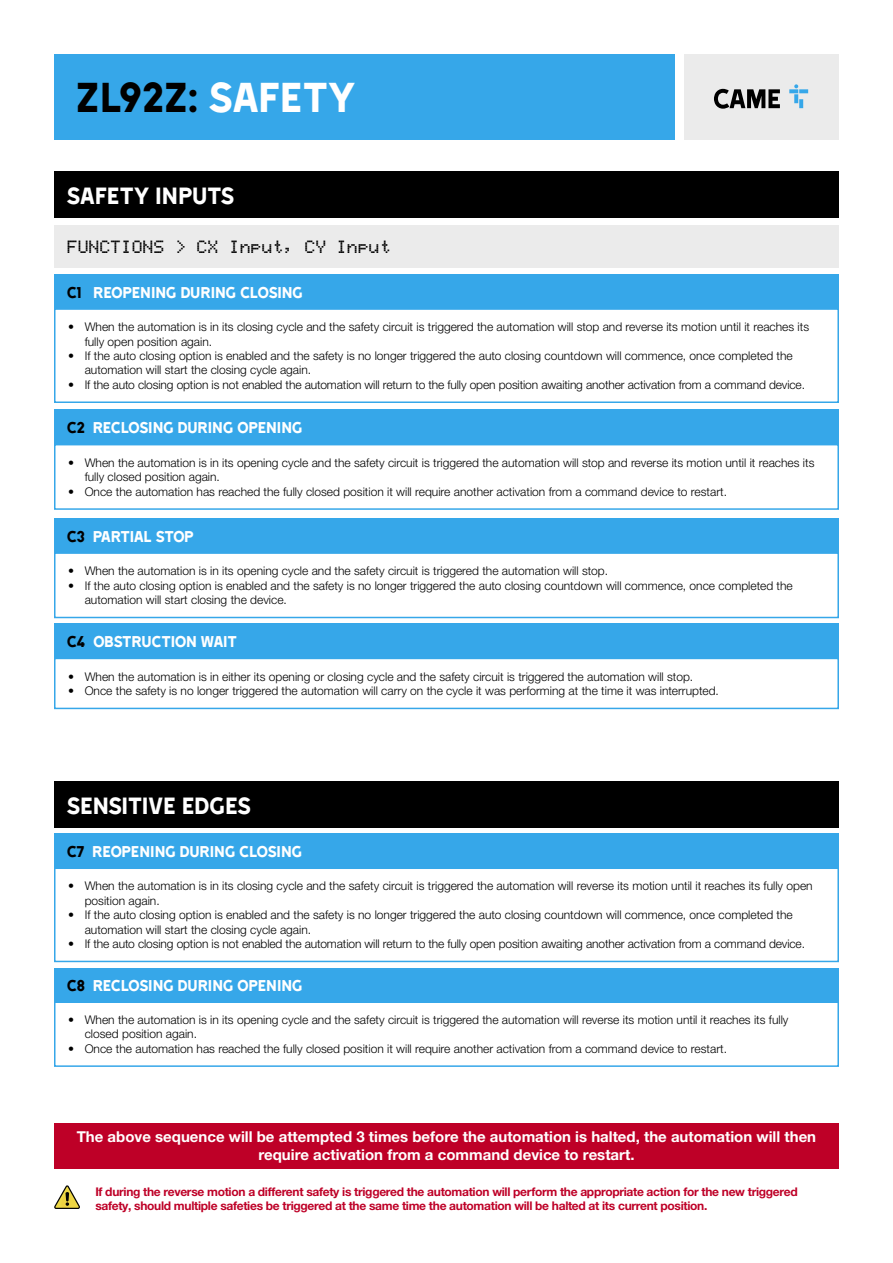
<style>
.page{position:relative;width:893px;height:1263px;background:#fff}
.page>*{position:absolute;margin:0;border:0;box-sizing:border-box;transform-origin:0 0}
.t1{font:48px "Came Type";letter-spacing:-.03em;color:#000}
.t2{font:27px "Came Type";letter-spacing:-.025em;color:#fff}
.t3{font:18px "Came Type";letter-spacing:-.025em;color:#fff}
.t4{font:18px "LED Calculator";color:#000}
.t5{font:700 15px/18px "Helvetica Neue LTW1 G";color:#fff;text-align:center}
.t6{font:300 12px/14.4px "Helvetica Neue LTW1 G";color:#000}
.t7{font:700 12px/14.4px "Helvetica Neue LTW1 G";letter-spacing:-.025em;color:#be0027}
.s1{color:#fff}
.s2{color:#000}
</style>
<div class="page">
<div style="left:54px;top:54px;width:621px;height:85px;background:#36a7e9"></div>
<div style="left:54px;top:225px;width:785px;height:43px;background:#ebebeb"></div>
<div style="left:54px;top:171px;width:785px;height:47px;background:#000"></div>
<svg style="left:54px;top:1186px;width:26px;height:23px"></svg>
<div style="left:684px;top:54px;width:155px;height:85px;background:#ebebeb"></div>
<svg style="left:714px;top:89px;width:66px;height:20px"></svg>
<svg style="left:789px;top:84px;width:19px;height:24px"></svg>
<div style="left:54px;top:781px;width:785px;height:47px;background:#000"></div>
<div style="left:54px;top:833px;width:785px;height:34px;background:#36a7e9"></div>
<div style="left:54px;top:867px;width:785px;height:95px;border:2px solid #36a7e9"></div>
<div style="left:54px;top:968px;width:785px;height:34px;background:#36a7e9"></div>
<div style="left:54px;top:1001px;width:785px;height:66px;border:2px solid #36a7e9"></div>
<div style="left:54px;top:1123px;width:785px;height:45px;background:#be0027"></div>
<div style="left:54px;top:274px;width:785px;height:34px;background:#36a7e9"></div>
<div style="left:54px;top:308px;width:785px;height:95px;border:2px solid #36a7e9"></div>
<div style="left:54px;top:410px;width:785px;height:34px;background:#36a7e9"></div>
<div style="left:54px;top:444px;width:785px;height:66px;border:2px solid #36a7e9"></div>
<div style="left:54px;top:518px;width:785px;height:34px;background:#36a7e9"></div>
<div style="left:54px;top:552px;width:785px;height:66px;border:2px solid #36a7e9"></div>
<div style="left:54px;top:624px;width:785px;height:34px;background:#36a7e9"></div>
<div style="left:54px;top:658px;width:785px;height:51px;border:2px solid #36a7e9"></div>
<h1 class="t1" style="left:75px;top:72px;width:282px">ZL92Z: <span class="s1">SAFETY</span></h1>
<h2 class="t2" style="left:67px;top:182px;width:169px">SAFETY INPUTS</h2>
<h3 class="t4" style="left:67px;top:235px;width:325px">FUNCTIONS &gt; CX Input, CY Input</h3>
<h3 class="t3" style="left:67px;top:283px;width:238px"><span class="s2">C1</span> REOPENING DURING CLOSING</h3>
<p class="t6" style="left:85px;top:320px;width:726px;text-indent:-16px">• When the automation is in its closing cycle and the safety circuit is triggered the automation will stop and reverse its motion until it reaches its fully open position again.</p>
<p class="t6" style="left:85px;top:348px;width:709px;text-indent:-16px">• If the auto closing option is enabled and the safety is no longer triggered the auto closing countdown will commence, once completed the automation will start the closing cycle again.</p>
<p class="t6" style="left:68px;top:377px;width:738px">• If the auto closing option is not enabled the automation will return to the fully open position awaiting another activation from a command device.</p>
<h3 class="t3" style="left:67px;top:418px;width:237px"><span class="s2">C2</span> RECLOSING DURING OPENING</h3>
<p class="t6" style="left:85px;top:455px;width:731px;text-indent:-16px">• When the automation is in its opening cycle and the safety circuit is triggered the automation will stop and reverse its motion until it reaches its fully closed position again.</p>
<p class="t6" style="left:68px;top:484px;width:660px">• Once the automation has reached the fully closed position it will require another activation from a command device to restart.</p>
<h3 class="t3" style="left:67px;top:527px;width:129px"><span class="s2">C3</span> PARTIAL STOP</h3>
<p class="t6" style="left:68px;top:564px;width:541px">• When the automation is in its opening cycle and the safety circuit is triggered the automation will stop.</p>
<p class="t6" style="left:85px;top:578px;width:709px;text-indent:-16px">• If the auto closing option is enabled and the safety is no longer triggered the auto closing countdown will commence, once completed the automation will start closing the device.</p>
<h3 class="t3" style="left:67px;top:632px;width:172px"><span class="s2">C4</span> OBSTRUCTION WAIT</h3>
<p class="t6" style="left:68px;top:669px;width:626px">• When the automation is in either its opening or closing cycle and the safety circuit is triggered the automation will stop.</p>
<p class="t6" style="left:68px;top:683px;width:652px">• Once the safety is no longer triggered the automation will carry on the cycle it was performing at the time it was interrupted.</p>
<h2 class="t2" style="left:67px;top:792px;width:186px">SENSITIVE EDGES</h2>
<h3 class="t3" style="left:67px;top:842px;width:237px"><span class="s2">C7</span> REOPENING DURING CLOSING</h3>
<p class="t6" style="left:85px;top:879px;width:729px;text-indent:-16px">• When the automation is in its closing cycle and the safety circuit is triggered the automation will reverse its motion until it reaches its fully open position again.</p>
<p class="t6" style="left:85px;top:908px;width:709px;text-indent:-16px">• If the auto closing option is enabled and the safety is no longer triggered the auto closing countdown will commence, once completed the automation will start the closing cycle again.</p>
<p class="t6" style="left:68px;top:936px;width:738px">• If the auto closing option is not enabled the automation will return to the fully open position awaiting another activation from a command device.</p>
<h3 class="t3" style="left:67px;top:976px;width:237px"><span class="s2">C8</span> RECLOSING DURING OPENING</h3>
<p class="t6" style="left:85px;top:1012px;width:705px;text-indent:-16px">• When the automation is in its opening cycle and the safety circuit is triggered the automation will reverse its motion until it reaches its fully closed position again.</p>
<p class="t6" style="left:68px;top:1041px;width:660px">• Once the automation has reached the fully closed position it will require another activation from a command device to restart.</p>
<p class="t5" style="left:77px;top:1127px;width:741px">The above sequence will be attempted 3 times before the automation is halted, the automation will then require activation from a command device to restart.</p>
<p class="t7" style="left:95px;top:1184px;width:704px">If during the reverse motion a different safety is triggered the automation will perform the appropriate action for the new triggered safety, should multiple safeties be triggered at the same time the automation will be halted at its current position.</p>
</div>
